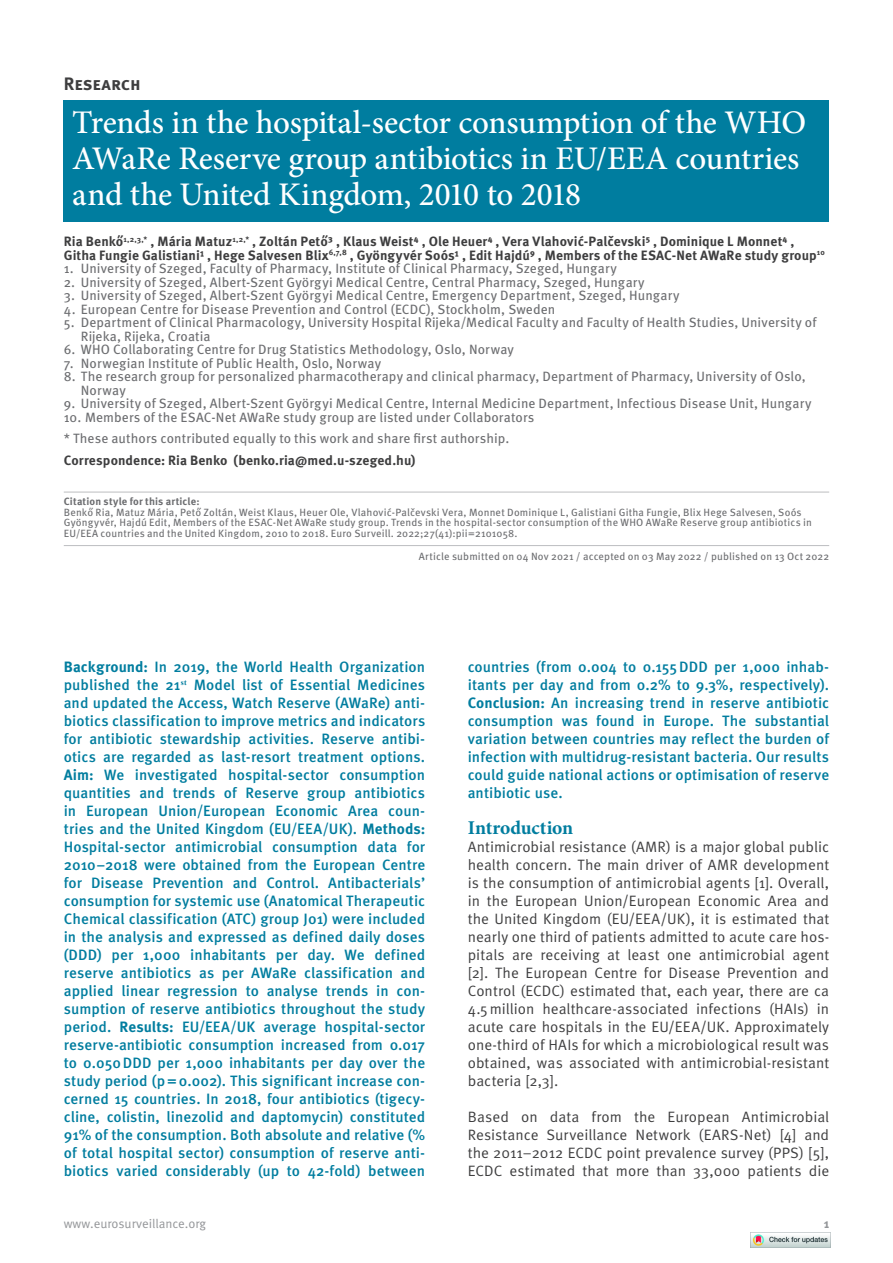
<style>
.page{position:relative;width:893px;height:1263px;background:#fff}
.page>*{position:absolute;margin:0;border:0;box-sizing:border-box;transform-origin:0 0}
.t1{font:500 33px/36px "Minion Pro";letter-spacing:-.01em;color:#fff}
.t2{font:700 19.5px "Minion Pro";letter-spacing:-.005em;color:#007d9f}
.t3{font:700 18px "Meta Pro";letter-spacing:-.005em;color:#3e3e3f}
.t4{font:500 15px/18px "Meta Pro";letter-spacing:.005em;color:#007d9f;text-align:justify}
.t5{font:15px/18px "Meta Pro";letter-spacing:.005em;color:#3e3e3f;text-align:justify}
.t6{font:13.5px/13.5px "Meta Pro";letter-spacing:.01em;color:#6c6d70}
.t7{font:700 13.5px/13.5px "Meta Pro";letter-spacing:.005em;color:#3e3e3f}
.t8{font:12.75px "Meta Pro";color:#939598}
.t9{font:700 12.75px "Meta Pro";color:#939598}
.t10{font:10.5px/10.5px "Meta Pro";letter-spacing:.015em;color:#6c6d70}
.t11{font:700 10.5px "Meta Pro";letter-spacing:.015em;color:#6c6d70}
.s1{font-weight:700}
</style>
<div class="page">
<hr style="left:64px;top:492px;width:765px;height:1px;background:#bcbdc0">
<hr style="left:64px;top:545px;width:765px;height:1px;background:#bcbdc0">
<div style="left:64px;top:100px;width:765px;height:122px;background:#007d9f"></div>
<img style="left:750px;top:1232px;width:80px;height:16px">
<p class="t3" style="left:64px;top:72px;width:79px">Research</p>
<h1 class="t1" style="left:72px;top:104px;width:735px">Trends in the hospital-sector consumption of the WHO<br>AWaRe Reserve group antibiotics in EU/EEA countries and the United Kingdom, 2010 to 2018</h1>
<p class="t7" style="left:64px;top:235px;width:763px">Ria Benkő<sup>1,2,3,*</sup> , Mária Matuz<sup>1,2,*</sup> , Zoltán Pető³ , Klaus Weist⁴ , Ole Heuer⁴ , Vera Vlahović-Palčevski⁵ , Dominique L Monnet⁴ ,<br>Githa Fungie Galistiani¹ , Hege Salvesen Blix<sup>6,7,8</sup> , Gyöngyvér Soós¹ , Edit Hajdú⁹ , Members of the ESAC-Net AWaRe study group<sup>10</sup></p>
<p class="t6" style="left:64px;top:262px;width:555px">1. University of Szeged, Faculty of Pharmacy, Institute of Clinical Pharmacy, Szeged, Hungary</p>
<p class="t6" style="left:64px;top:276px;width:582px">2. University of Szeged, Albert-Szent Györgyi Medical Centre, Central Pharmacy, Szeged, Hungary</p>
<p class="t6" style="left:64px;top:289px;width:617px">3. University of Szeged, Albert-Szent Györgyi Medical Centre, Emergency Department, Szeged, Hungary</p>
<p class="t6" style="left:64px;top:303px;width:493px">4. European Centre for Disease Prevention and Control (ECDC), Stockholm, Sweden</p>
<p class="t6" style="left:81px;top:316px;width:737px;text-indent:-17px">5. Department of Clinical Pharmacology, University Hospital Rijeka/Medical Faculty and Faculty of Health Studies, University of<br>Rijeka, Rijeka, Croatia</p>
<p class="t6" style="left:64px;top:343px;width:452px">6. WHO Collaborating Centre for Drug Statistics Methodology, Oslo, Norway</p>
<p class="t6" style="left:64px;top:357px;width:319px">7. Norwegian Institute of Public Health, Oslo, Norway</p>
<p class="t6" style="left:81px;top:370px;width:727px;text-indent:-17px">8. The research group for personalized pharmacotherapy and clinical pharmacy, Department of Pharmacy, University of Oslo,<br>Norway</p>
<p class="t6" style="left:64px;top:397px;width:749px">9. University of Szeged, Albert-Szent Györgyi Medical Centre, Internal Medicine Department, Infectious Disease Unit, Hungary</p>
<p class="t6" style="left:64px;top:407px;width:472px;line-height:21px">10. Members of the ESAC-Net AWaRe study group are listed under Collaborators * These authors contributed equally to this work and share first authorship.</p>
<p class="t7" style="left:64px;top:454px;width:353px">Correspondence: Ria Benko (benko.ria@med.u-szeged.hu)</p>
<p class="t11" style="left:64px;top:495px;width:137px">Citation style for this article:</p>
<p class="t10" style="left:64px;top:507px;width:750px">Benkő Ria, Matuz Mária, Pető Zoltán, Weist Klaus, Heuer Ole, Vlahović-Palčevski Vera, Monnet Dominique L, Galistiani Githa Fungie, Blix Hege Salvesen, Soós<br>Gyöngyvér, Hajdú Edit, Members of the ESAC-Net AWaRe study group. Trends in the hospital-sector consumption of the WHO AWaRe Reserve group antibiotics in<br>EU/EEA countries and the United Kingdom, 2010 to 2018. Euro Surveill. 2022;27(41):pii=2101058.</p>
<p class="t10" style="left:419px;top:551px;width:412px">Article submitted on 04 Nov 2021 / accepted on 03 May 2022 / published on 13 Oct 2022</p>
<p class="t4" style="left:64px;top:658px;width:363px"><span class="s1">Background:</span> In 2019, the World Health Organization published the 21<sup>st</sup> Model list of Essential Medicines and updated the Access, Watch Reserve (AWaRe) anti&shy;biotics classification to improve metrics and indicators for antibiotic stewardship activities. Reserve antibi&shy;otics are regarded as last-resort treatment options.<br><span class="s1">Aim:</span> We investigated hospital-sector consumption quantities and trends of Reserve group antibiotics in European Union/European Economic Area coun&shy;tries and the United Kingdom (EU/EEA/UK). <span class="s1">Methods:<br></span>Hospital-sector antimicrobial consumption data for 2010–2018 were obtained from the European Centre for Disease Prevention and Control. Antibacterials’ consumption for systemic use (Anatomical Therapeutic Chemical classification (ATC) group J01) were included in the analysis and expressed as defined daily doses (DDD) per 1,000 inhabitants per day. We defined reserve antibiotics as per AWaRe classification and applied linear regression to analyse trends in con&shy;sumption of reserve antibiotics throughout the study period. <span class="s1">Results:</span> EU/EEA/UK average hospital-sector reserve-antibiotic consumption increased from 0.017 to 0.050DDD per 1,000 inhabitants per day over the study period (p=0.002). This significant increase con&shy;cerned 15 countries. In 2018, four antibiotics (tigecy&shy;cline, colistin, linezolid and daptomycin) constituted 91% of the consumption. Both absolute and relative (% of total hospital sector) consumption of reserve anti&shy;biotics varied considerably (up to 42-fold) between</p>
<p class="t4" style="left:468px;top:658px;width:363px">countries (from 0.004 to 0.155DDD per 1,000 inhab&shy;itants per day and from 0.2% to 9.3%, respectively).<br><span class="s1">Conclusion:</span> An increasing trend in reserve antibiotic consumption was found in Europe. The substantial variation between countries may reflect the burden of infection with multidrug-resistant bacteria. Our results could guide national actions or optimisation of reserve antibiotic use.</p>
<h2 class="t2" style="left:468px;top:814px;width:107px">Introduction</h2>
<p class="t5" style="left:468px;top:838px;width:363px">Antimicrobial resistance (AMR) is a major global public health concern. The main driver of AMR development is the consumption of antimicrobial agents [1]. Overall, in the European Union/European Economic Area and the United Kingdom (EU/EEA/UK), it is estimated that nearly one third of patients admitted to acute care hos&shy;pitals are receiving at least one antimicrobial agent [2]. The European Centre for Disease Prevention and Control (ECDC) estimated that, each year, there are ca 4.5million healthcare-associated infections (HAIs) in acute care hospitals in the EU/EEA/UK. Approximately one-third of HAIs for which a microbiological result was obtained, was associated with antimicrobial-resistant bacteria [2,3].</p>
<p class="t5" style="left:468px;top:1108px;width:363px">Based on data from the European Antimicrobial Resistance Surveillance Network (EARS-Net) [4] and the 2011–2012 ECDC point prevalence survey (PPS) [5], ECDC estimated that more than 33,000 patients die</p>
<p class="t8" style="left:64px;top:1215px;width:144px">www.eurosurveillance.org</p>
<p class="t9" style="left:824px;top:1215px;width:7px">1</p>
</div>
